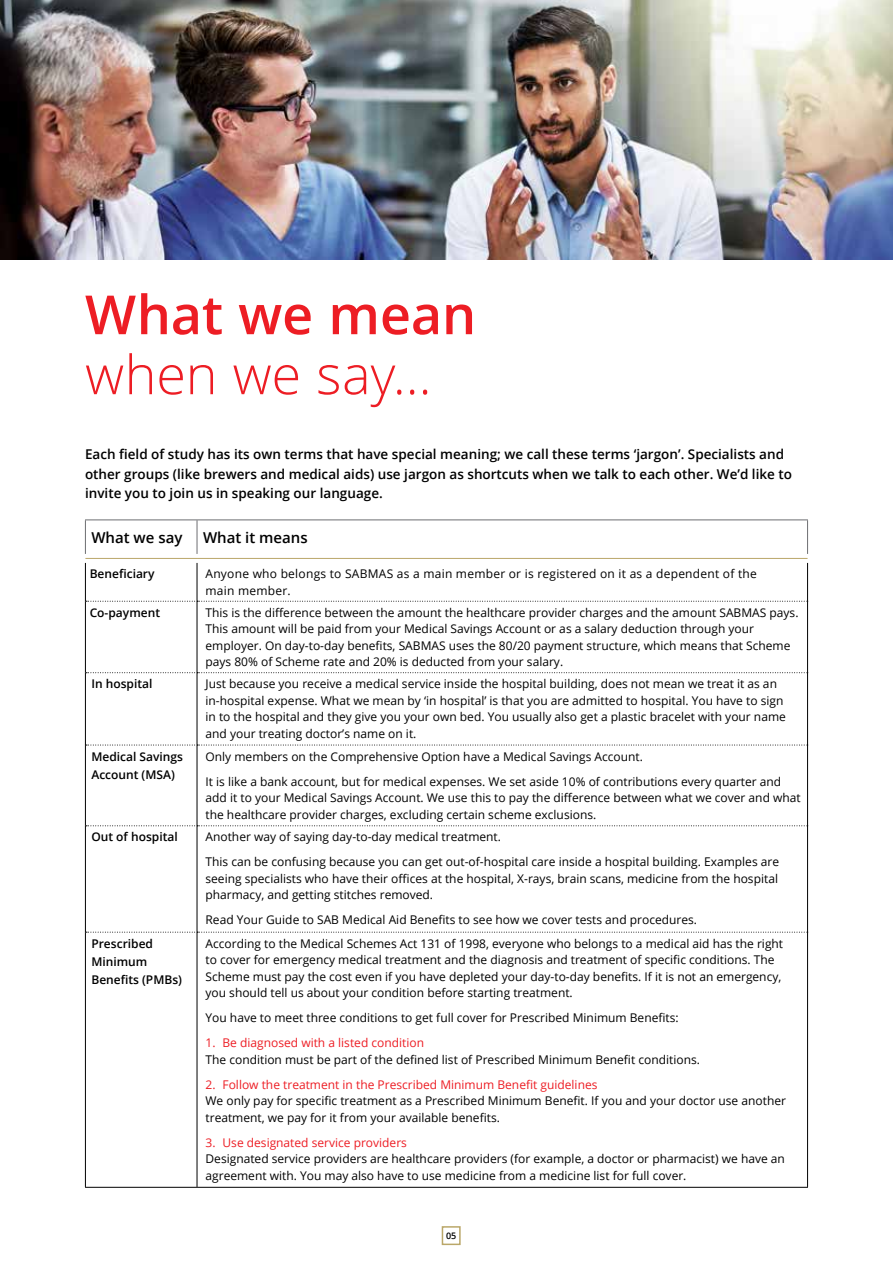
<style>
.page{position:relative;width:893px;height:1263px;background:#fff}
.page>*{position:absolute;margin:0;border:0;box-sizing:border-box;transform-origin:0 0}
.t1{font:600 54px "Open Sans";letter-spacing:-.005em;color:#ed1d24}
.t2{font:300 54px "Open Sans";color:#ed1d24}
.t3{font:600 15px "Open Sans";color:#000}
.t4{font:600 13.5px/19.5px "Open Sans";color:#000}
.t5{font:12px/16.5px "Open Sans";color:#000}
.t6{font:12px "Open Sans";color:#ed1d24}
.t7{font:600 12px/18px "Open Sans";color:#000}
.t8{font:12px/16.5px "Open Sans";letter-spacing:.02em;color:#000}
.t9{font:600 9px "Open Sans";color:#000}
</style>
<div class="page">
<hr style="left:85px;top:519px;width:112px;height:1px;background:#6d6e71">
<hr style="left:85px;top:520px;width:1px;height:34px;background:#6d6e71">
<hr style="left:197px;top:519px;width:611px;height:1px;background:#6d6e71">
<hr style="left:197px;top:520px;width:1px;height:34px;background:#6d6e71">
<hr style="left:807px;top:520px;width:1px;height:34px;background:#6d6e71">
<hr style="left:85px;top:558px;width:112px;height:1px;background:#baa769">
<hr style="left:197px;top:558px;width:610px;height:1px;background:#baa769">
<hr style="left:807px;top:563px;width:1px;height:38px;background:#000">
<hr style="left:807px;top:601px;width:1px;height:72px;background:#000">
<hr style="left:807px;top:673px;width:1px;height:72px;background:#000">
<hr style="left:807px;top:745px;width:1px;height:81px;background:#000">
<hr style="left:85px;top:563px;width:1px;height:38px;background:#000">
<hr style="left:197px;top:563px;width:1px;height:38px;background:#000">
<hr style="left:85px;top:601px;width:1px;height:72px;background:#000">
<hr style="left:197px;top:602px;width:1px;height:70px;background:#000">
<hr style="left:85px;top:673px;width:1px;height:72px;background:#000">
<hr style="left:197px;top:673px;width:1px;height:72px;background:#000">
<hr style="left:85px;top:745px;width:1px;height:81px;background:#000">
<hr style="left:197px;top:745px;width:1px;height:80px;background:#000">
<hr style="left:85px;top:826px;width:1px;height:106px;background:#000">
<hr style="left:197px;top:826px;width:1px;height:106px;background:#000">
<svg style="left:86px;top:601px;width:722px;height:1px"></svg>
<svg style="left:86px;top:672px;width:722px;height:1px"></svg>
<svg style="left:86px;top:745px;width:722px;height:1px"></svg>
<svg style="left:86px;top:825px;width:722px;height:1px"></svg>
<hr style="left:807px;top:826px;width:1px;height:106px;background:#000">
<svg style="left:86px;top:932px;width:721px;height:1px"></svg>
<hr style="left:85px;top:932px;width:1px;height:255px;background:#000">
<hr style="left:197px;top:932px;width:1px;height:255px;background:#000">
<hr style="left:807px;top:932px;width:1px;height:255px;background:#000">
<hr style="left:85px;top:1187px;width:112px;height:1px;background:#000">
<hr style="left:197px;top:1187px;width:611px;height:1px;background:#000">
<div style="left:442px;top:1226px;width:19px;height:19px;border:2px solid #baa769"></div>
<img style="left:0;top:0;width:893px;height:259px">
<h1 class="t1" style="left:85px;top:278px;width:393px">What we mean</h1>
<h1 class="t2" style="left:85px;top:338px;width:348px">when we say…</h1>
<p class="t4" style="left:85px;top:444px;width:708px">Each field of study has its own terms that have special meaning; we call these terms ‘jargon’. Specialists and other groups (like brewers and medical aids) use jargon as shortcuts when we talk to each other. We’d like to invite you to join us in speaking our language.</p>
<p class="t3" style="left:91px;top:527px;width:93px">What we say</p>
<p class="t3" style="left:203px;top:527px;width:106px">What it means</p>
<p class="t7" style="left:90px;top:565px;width:66px">Beneficiary</p>
<p class="t8" style="left:206px;top:566px;width:553px">Anyone who belongs to SABMAS as a main member or is registered on it as a dependent of the main member.</p>
<p class="t7" style="left:90px;top:603px;width:72px">Co-payment</p>
<p class="t5" style="left:206px;top:604px;width:594px">This is the difference between the amount the healthcare provider charges and the amount SABMAS pays.<br>This amount will be paid from your Medical Savings Account or as a salary deduction through your employer. On day-to-day benefits, SABMAS uses the 80/20 payment structure, which means that Scheme pays 80% of Scheme rate and 20% is deducted from your salary.</p>
<p class="t7" style="left:91px;top:675px;width:63px">In hospital</p>
<p class="t5" style="left:206px;top:675px;width:582px">Just because you receive a medical service inside the hospital building, does not mean we treat it as an in-hospital expense. What we mean by ‘in hospital’ is that you are admitted to hospital. You have to sign in to the hospital and they give you your own bed. You usually also get a plastic bracelet with your name and your treating doctor’s name on it.</p>
<p class="t7" style="left:91px;top:747px;width:93px">Medical Savings<br>Account (MSA)</p>
<p class="t5" style="left:206px;top:743px;width:577px;line-height:25px">Only members on the Comprehensive Option have a Medical Savings Account.<br>It is like a bank account, but for medical expenses. We set aside 10% of contributions every quarter and</p>
<p class="t5" style="left:206px;top:789px;width:597px">add it to your Medical Savings Account. We use this to pay the difference between what we cover and what the healthcare provider charges, excluding certain scheme exclusions.</p>
<p class="t7" style="left:91px;top:828px;width:88px">Out of hospital</p>
<p class="t5" style="left:206px;top:824px;width:575px;line-height:25px">Another way of saying day-to-day medical treatment.<br>This can be confusing because you can get out-of-hospital care inside a hospital building. Examples are</p>
<p class="t5" style="left:206px;top:870px;width:574px">seeing specialists who have their offices at the hospital, X-rays, brain scans, medicine from the hospital pharmacy, and getting stitches removed.</p>
<p class="t5" style="left:206px;top:911px;width:493px">Read Your Guide to SAB Medical Aid Benefits to see how we cover tests and procedures.</p>
<p class="t7" style="left:91px;top:934px;width:92px">Prescribed<br>Minimum<br>Benefits (PMBs)</p>
<p class="t5" style="left:206px;top:935px;width:579px">According to the Medical Schemes Act 131 of 1998, everyone who belongs to a medical aid has the right to cover for emergency medical treatment and the diagnosis and treatment of specific conditions. The Scheme must pay the cost even if you have depleted your day-to-day benefits. If it is not an emergency, you should tell us about your condition before starting treatment.</p>
<p class="t5" style="left:206px;top:1009px;width:475px">You have to meet three conditions to get full cover for Prescribed Minimum Benefits:</p>
<p class="t6" style="left:206px;top:1035px;width:220px">1. Be diagnosed with a listed condition</p>
<p class="t5" style="left:206px;top:1051px;width:496px">The condition must be part of the defined list of Prescribed Minimum Benefit conditions.</p>
<p class="t6" style="left:206px;top:1076px;width:393px">2. Follow the treatment in the Prescribed Minimum Benefit guidelines</p>
<p class="t5" style="left:206px;top:1092px;width:582px">We only pay for specific treatment as a Prescribed Minimum Benefit. If you and your doctor use another treatment, we pay for it from your available benefits.</p>
<p class="t6" style="left:206px;top:1134px;width:203px">3. Use designated service providers</p>
<p class="t5" style="left:206px;top:1150px;width:581px">Designated service providers are healthcare providers (for example, a doctor or pharmacist) we have an agreement with. You may also have to use medicine from a medicine list for full cover.</p>
<p class="t9" style="left:446px;top:1229px;width:12px">05</p>
</div>
